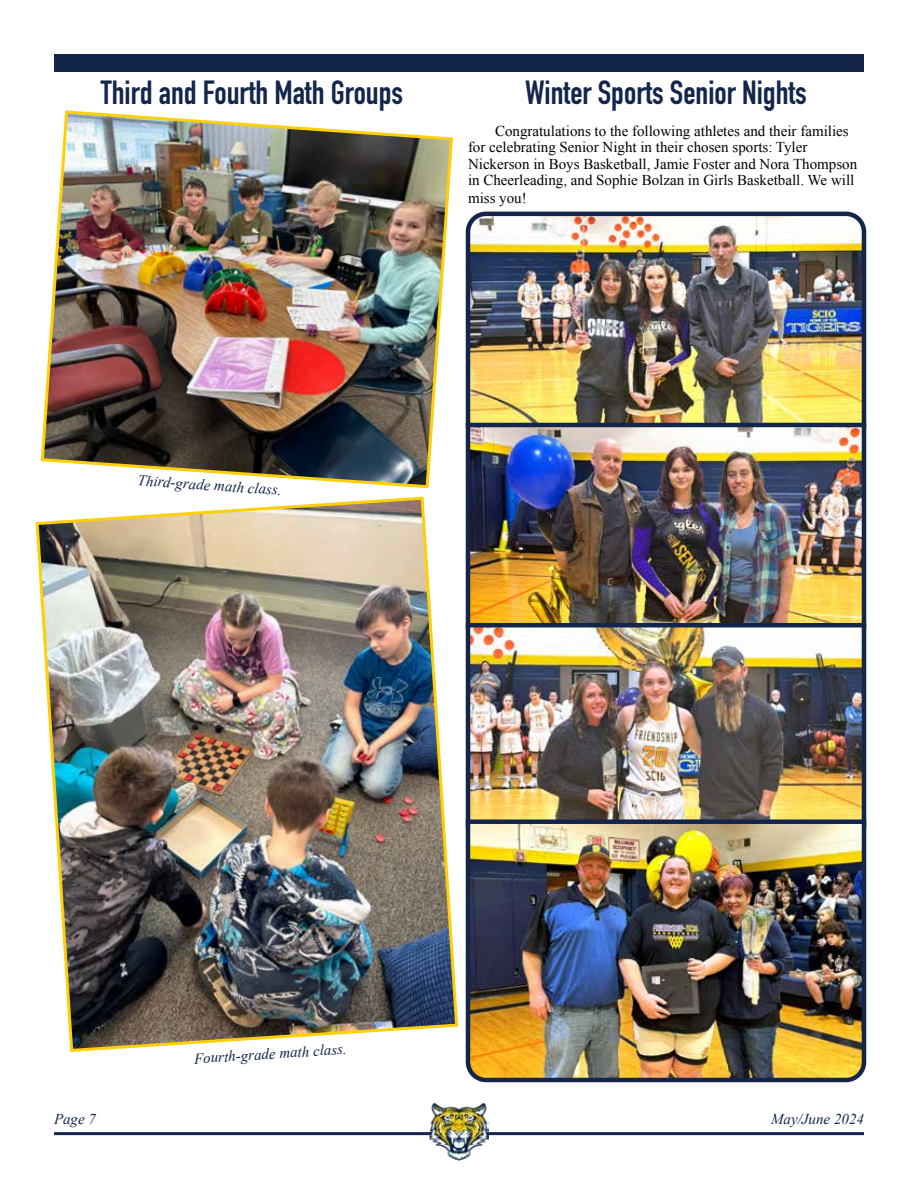
<style>
.page{position:relative;width:918px;height:1188px;background:#fff}
.page>*{position:absolute;margin:0;border:0;box-sizing:border-box;transform-origin:0 0}
.t1{font:700 33px "DIN Condensed";color:#13254b}
.t2{font:15px/16.5px "Times New Roman";color:#000}
.t3{font:italic 15px "Times New Roman";color:#13254b}
</style>
<div class="page">
<div style="left:54px;top:54px;width:810px;height:18px;background:#13254b"></div>
<hr style="left:54px;top:1132px;width:810px;height:3px;background:#13254b">
<img style="left:430px;top:1103px;width:58px;height:57px">
<img style="left:40px;top:110px;width:413px;height:379px">
<img style="left:35px;top:496px;width:424px;height:556px">
<img style="left:471px;top:430px;width:390px;height:193px">
<img style="left:465px;top:211px;width:402px;height:219px">
<div style="left:466px;top:423px;width:400px;height:206px;border:4px solid #13254b"></div>
<img style="left:471px;top:628px;width:390px;height:189px">
<div style="left:466px;top:623px;width:400px;height:205px;border:4px solid #13254b"></div>
<img style="left:465px;top:817px;width:402px;height:266px">
<h1 class="t1" style="left:101px;top:71px;width:304px">Third and Fourth Math Groups</h1>
<h1 class="t1" style="left:525px;top:71px;width:283px">Winter Sports Senior Nights</h1>
<p class="t2" style="left:468px;top:122px;width:391px;text-indent:27px">Congratulations to the following athletes and their families for celebrating Senior Night in their chosen sports: Tyler Nickerson in Boys Basketball, Jamie Foster and Nora Thompson in Cheerleading, and Sophie Bolzan in Girls Basketball. We will</p>
<p class="t2" style="left:468px;top:190px;width:60px">miss you!</p>
<p class="t3" style="left:139px;top:470px;width:146px;rotate:4deg">Third-grade math class.</p>
<p class="t3" style="left:193px;top:1049px;width:154px;rotate:-4deg">Fourth-grade math class.</p>
<p class="t3" style="left:54px;top:1109px;width:44px">Page 7</p>
<p class="t3" style="left:771px;top:1109px;width:94px">May/June 2024</p>
</div>
